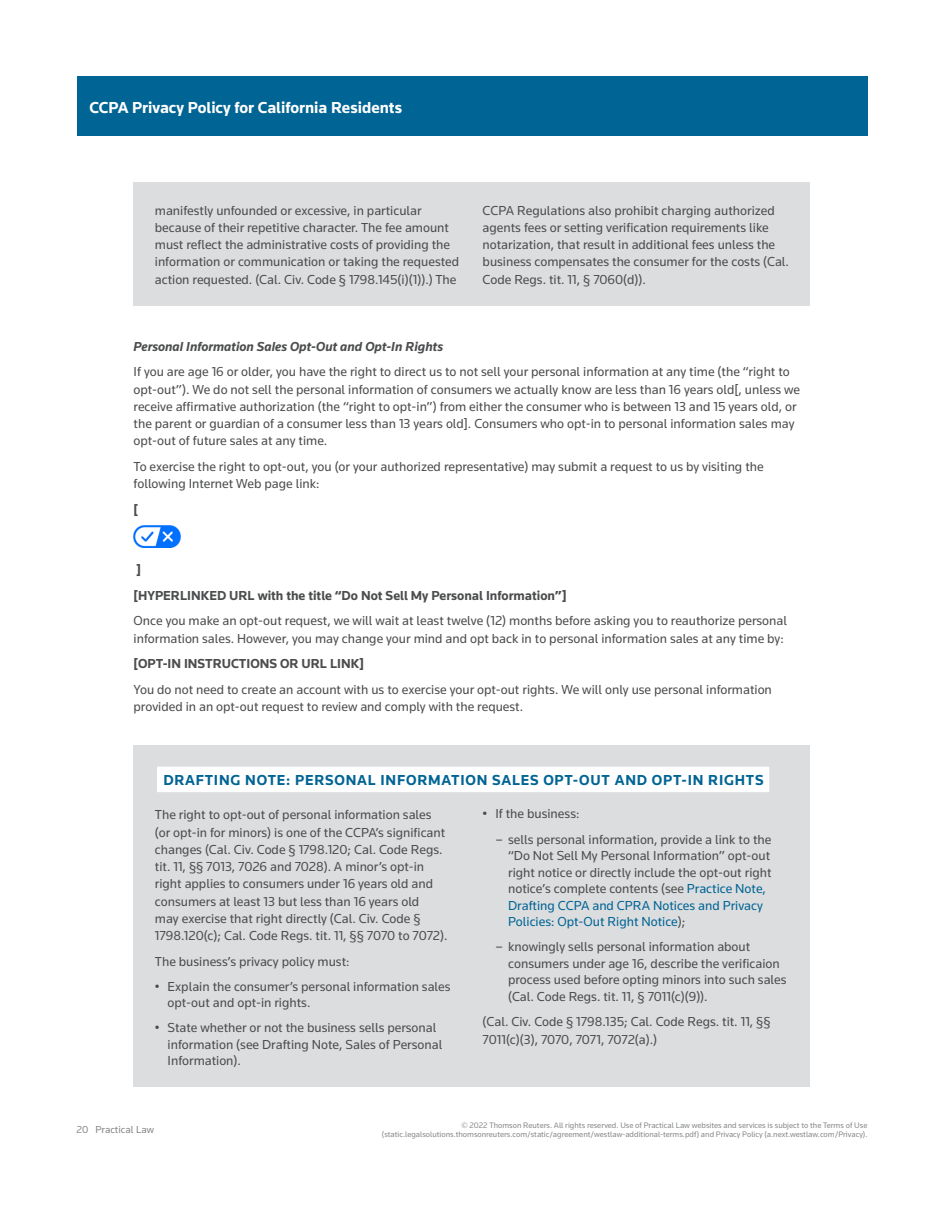
<style>
.page{position:relative;width:944px;height:1214px;background:#fff}
.page>*{position:absolute;margin:0;border:0;box-sizing:border-box;transform-origin:0 0}
.t1{font:700 16.5px "Knowledge";color:#fff}
.t2{font:700 15px "Knowledge";letter-spacing:.05em;color:#006494}
.t3{font:13.5px/17.2px "Knowledge";color:#4b4c4d}
.t4{font:700 13.5px/25.8px "Knowledge";color:#4b4c4d}
.t5{font:italic 700 13.5px "Knowledge";color:#4b4c4d}
.t6{font:10.5px "Knowledge";color:#86888b}
.t7{font:8.25px/9.8px "Knowledge";color:#86888b;text-align:right}
.s1{color:#006494}
</style>
<div class="page">
<div style="left:77px;top:77px;width:790px;height:59px;background:#006494"></div>
<img style="left:134px;top:525px;width:47px;height:23px">
<div style="left:134px;top:183px;width:676px;height:123px;background:#dcdddf"></div>
<div style="left:134px;top:745px;width:676px;height:341px;background:#dcdddf"></div>
<div style="left:157px;top:766px;width:612px;height:26px;background:#fff"></div>
<p class="t1" style="left:89px;top:97px;width:314px">CCPA Privacy Policy for California Residents</p>
<p class="t3" style="left:155px;top:201px;width:306px">manifestly unfounded or excessive, in particular because of their repetitive character. The fee amount must reflect the administrative costs of providing the information or communication or taking the requested action requested. (Cal. Civ. Code § 1798.145(i)(1)).) The</p>
<p class="t3" style="left:482px;top:201px;width:308px">CCPA Regulations also prohibit charging authorized agents fees or setting verification requirements like notarization, that result in additional fees unless the business compensates the consumer for the costs (Cal.<br>Code Regs. tit. 11, § 7060(d)).</p>
<p class="t5" style="left:134px;top:338px;width:311px">Personal Information Sales Opt-Out and Opt-In Rights</p>
<p class="t3" style="left:134px;top:363px;width:668px">If you are age 16 or older, you have the right to direct us to not sell your personal information at any time (the “right to opt-out”). We do not sell the personal information of consumers we actually know are less than 16 years old[, unless we receive affirmative authorization (the “right to opt-in”) from either the consumer who is between 13 and 15 years old, or the parent or guardian of a consumer less than 13 years old]. Consumers who opt-in to personal information sales may opt-out of future sales at any time.</p>
<p class="t3" style="left:134px;top:458px;width:631px">To exercise the right to opt-out, you (or your authorized representative) may submit a request to us by visiting the following Internet Web page link:</p>
<p class="t4" style="left:134px;top:496px;width:6px">[</p>
<p class="t4" style="left:134px;top:556px;width:434px">]<br>[HYPERLINKED URL with the title “Do Not Sell My Personal Information”]</p>
<p class="t3" style="left:134px;top:612px;width:655px">Once you make an opt-out request, we will wait at least twelve (12) months before asking you to reauthorize personal information sales. However, you may change your mind and opt back in to personal information sales at any time by:</p>
<p class="t4" style="left:134px;top:650px;width:232px">[OPT-IN INSTRUCTIONS OR URL LINK]</p>
<p class="t3" style="left:134px;top:680px;width:639px">You do not need to create an account with us to exercise your opt-out rights. We will only use personal information provided in an opt-out request to review and comply with the request.</p>
<p class="t2" style="left:163px;top:770px;width:601px">DRAFTING NOTE: PERSONAL INFORMATION SALES OPT-OUT AND OPT-IN RIGHTS</p>
<p class="t3" style="left:155px;top:806px;width:294px">The right to opt-out of personal information sales (or opt-in for minors) is one of the CCPA’s significant changes (Cal. Civ. Code § 1798.120; Cal. Code Regs. tit. 11, §§ 7013, 7026 and 7028). A minor’s opt-in right applies to consumers under 16 years old and consumers at least 13 but less than 16 years old<br>may exercise that right directly (Cal. Civ. Code § 1798.120(c); Cal. Code Regs. tit. 11, §§ 7070 to 7072).</p>
<p class="t3" style="left:155px;top:952px;width:196px">The business’s privacy policy must:</p>
<p class="t3" style="left:168px;top:977px;width:284px;line-height:16.5px;text-indent:-13px">• Explain the consumer’s personal information sales opt-out and opt-in rights.</p>
<p class="t3" style="left:168px;top:1019px;width:276px;line-height:16.5px;text-indent:-13px">• State whether or not the business sells personal information (see Drafting Note, Sales of Personal<br>Information).</p>
<p class="t3" style="left:482px;top:805px;width:98px">• If the business:</p>
<p class="t3" style="left:508px;top:830px;width:265px;line-height:16.5px;text-indent:-13px">– sells personal information, provide a link to the “Do Not Sell My Personal Information” opt-out right notice or directly include the opt-out right notice’s complete contents (see <span class="s1">Practice Note, Drafting CCPA and CPRA Notices and Privacy Policies: Opt-Out Right Notice</span>);</p>
<p class="t3" style="left:508px;top:938px;width:280px;line-height:16.5px;text-indent:-13px">– knowingly sells personal information about consumers under age 16, describe the verificaion process used before opting minors into such sales (Cal. Code Regs. tit. 11, § 7011(c)(9)).</p>
<p class="t3" style="left:482px;top:1013px;width:289px">(Cal. Civ. Code § 1798.135; Cal. Code Regs. tit. 11, §§<br>7011(c)(3), 7070, 7071, 7072(a).)</p>
<p class="t6" style="left:77px;top:1123px;width:79px">20 Practical Law</p>
<p class="t7" style="left:382px;top:1119px;width:487px">© 2022 Thomson Reuters. All rights reserved. Use of Practical Law websites and services is subject to the Terms of Use (static.legalsolutions.thomsonreuters.com/static/agreement/westlaw-additional-terms.pdf) and Privacy Policy (a.next.westlaw.com/Privacy).</p>
</div>
